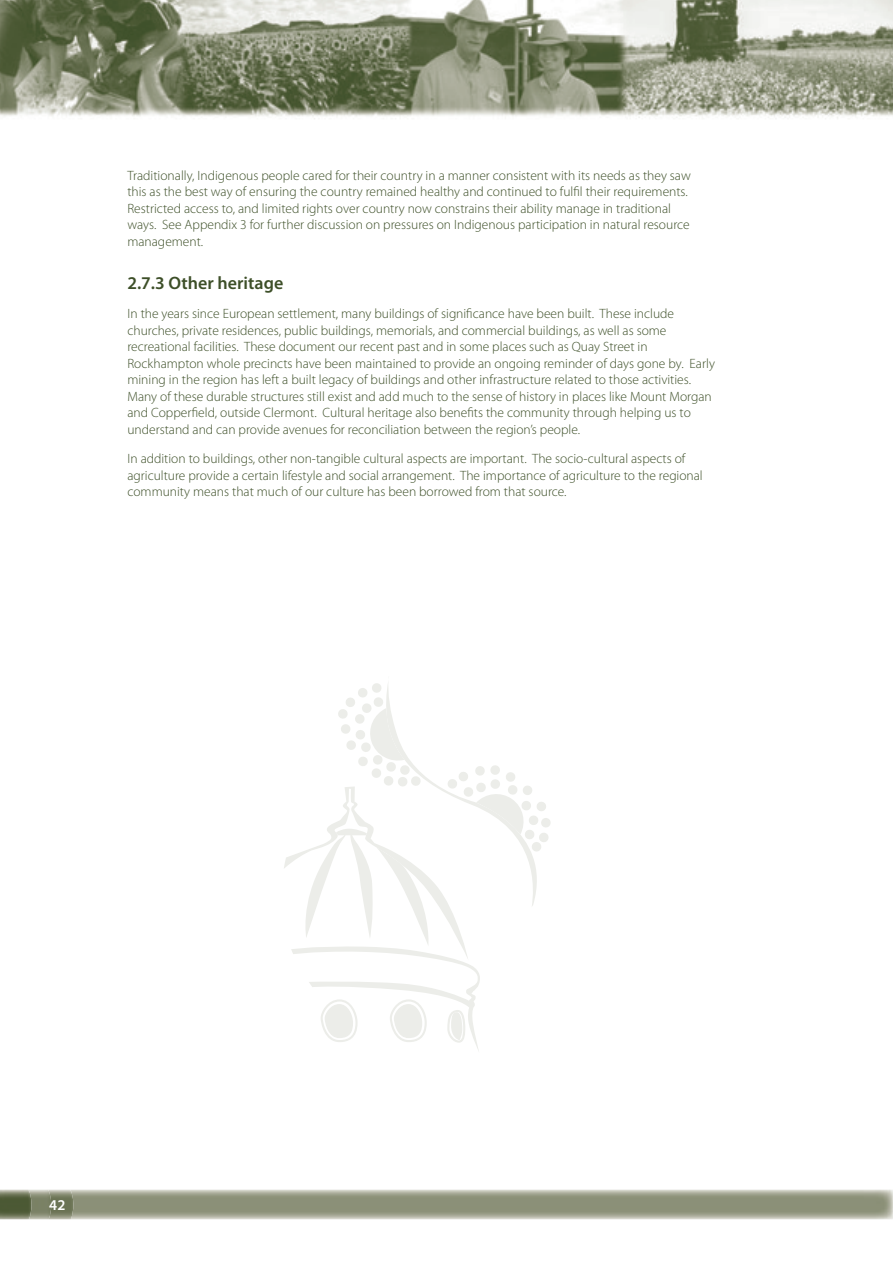
<style>
.page{position:relative;width:893px;height:1263px;background:#fff}
.page>*{position:absolute;margin:0;border:0;box-sizing:border-box;transform-origin:0 0}
.t1{font:600 18px "Myriad Pro";color:#3d4f28}
.t2{font:600 15px "Myriad Pro";color:#fff}
.t3{font:300 13.5px/16.5px "Myriad Pro";color:#3d4f28}
</style>
<div class="page">
<svg style="left:284px;top:683px;width:267px;height:368px"></svg>
<img style="left:0;top:0;width:892px;height:119px">
<img style="left:51px;top:1190px;width:22px;height:29px">
<img style="left:32px;top:1190px;width:19px;height:29px">
<img style="left:0;top:1190px;width:32px;height:29px">
<p class="t3" style="left:127px;top:167px;width:565px">Traditionally, Indigenous people cared for their country in a manner consistent with its needs as they saw this as the best way of ensuring the country remained healthy and continued to fulfil their requirements.<br>Restricted access to, and limited rights over country now constrains their ability manage in traditional ways. See Appendix 3 for further discussion on pressures on Indigenous participation in natural resource management.</p>
<h1 class="t1" style="left:127px;top:277px;width:157px">2.7.3 Other heritage</h1>
<p class="t3" style="left:127px;top:306px;width:589px">In the years since European settlement, many buildings of significance have been built. These include churches, private residences, public buildings, memorials, and commercial buildings, as well as some recreational facilities. These document our recent past and in some places such as Quay Street in Rockhampton whole precincts have been maintained to provide an ongoing reminder of days gone by. Early mining in the region has left a built legacy of buildings and other infrastructure related to those activities.<br>Many of these durable structures still exist and add much to the sense of history in places like Mount Morgan and Copperfield, outside Clermont. Cultural heritage also benefits the community through helping us to understand and can provide avenues for reconciliation between the region’s people.</p>
<p class="t3" style="left:127px;top:451px;width:577px">In addition to buildings, other non-tangible cultural aspects are important. The socio-cultural aspects of agriculture provide a certain lifestyle and social arrangement. The importance of agriculture to the regional community means that much of our culture has been borrowed from that source.</p>
<p class="t2" style="left:49px;top:1200px;width:18px">42</p>
</div>
